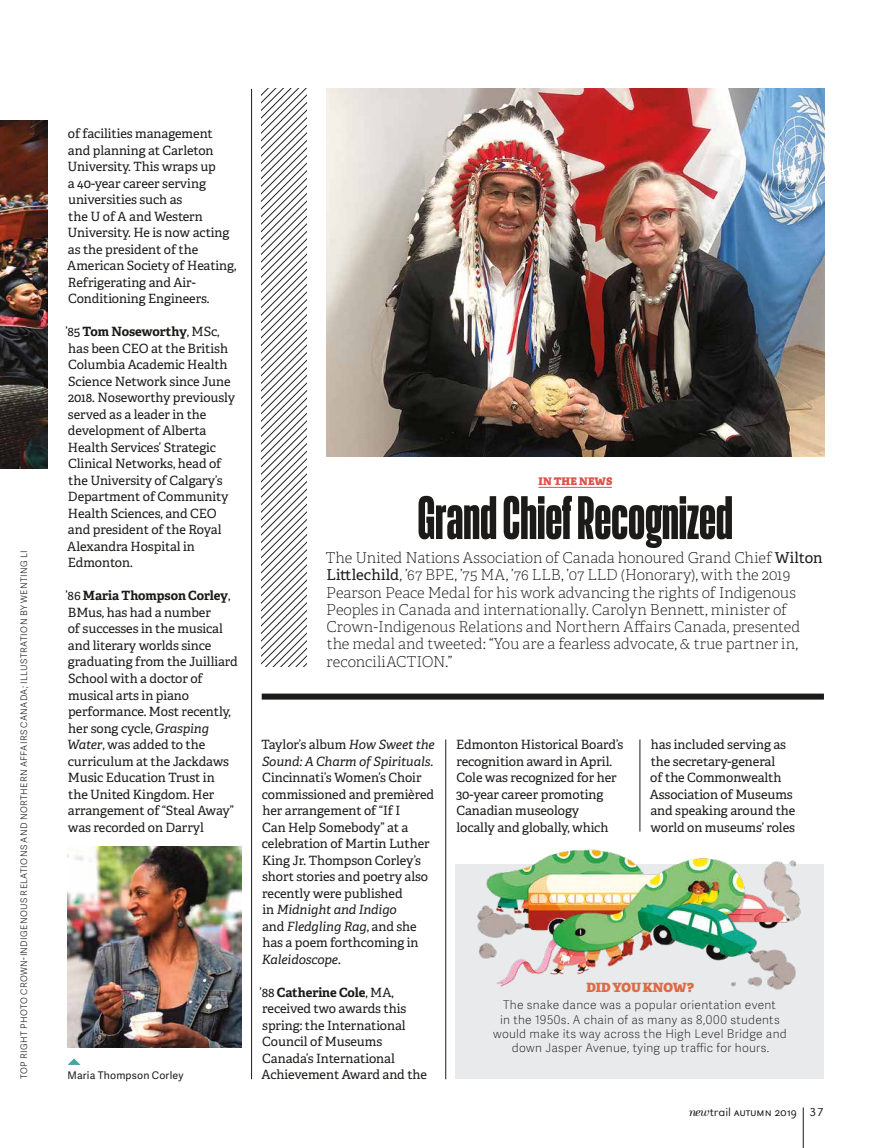
<style>
.page{position:relative;width:878px;height:1148px;background:#fff}
.page>*{position:absolute;margin:0;border:0;box-sizing:border-box;transform-origin:0 0}
.t1{font:60px "Action Cond Bold Grade 3";color:#1c1b1a}
.t2{font:100 15px/17.2px "Adelle";letter-spacing:.005em;color:#1c1b1a}
.t3{font:12.75px/16.5px "Adelle";letter-spacing:-.005em;color:#1c1b1a}
.t4{font:italic 12.75px/16.5px "Adelle";letter-spacing:-.005em;color:#1c1b1a}
.t5{font:800 12.75px "Adelle";letter-spacing:-.01em;color:#f1764d}
.t6{font:12px/14.2px "Adelle Sans Th";letter-spacing:.02em;color:#1c1b1a;text-align:center}
.t7{font:300 12px "URW Grotesk SC";color:#1c1b1a}
.t8{font:10.5px "Adelle Sans";letter-spacing:.015em;color:#1c1b1a}
.t9{font:800 10.5px "Adelle";letter-spacing:.01em;color:#d9544a}
.t10{font:9px "Adelle Sans Lt";letter-spacing:.04em;color:#1c1b1a}
.s1{font-weight:700}
.s2{font-style:italic}
.s3{font-weight:400}
.s4{font-style:normal}
.s5{font-family:"URW Antiqua";font-weight:400;font-style:italic}
.s6{font-family:"URW Grotesk Ext Wid"}
</style>
<div class="page">
<img style="left:326px;top:89px;width:498px;height:368px">
<img style="left:0;top:121px;width:47px;height:347px">
<div style="left:456px;top:864px;width:368px;height:215px;background:#e8eaeb"></div>
<hr style="left:251px;top:89px;width:1px;height:990px;background:#1c1b1a">
<hr style="left:445px;top:739px;width:1px;height:340px;background:#1c1b1a">
<hr style="left:639px;top:739px;width:1px;height:92px;background:#1c1b1a">
<svg style="left:262px;top:89px;width:44px;height:577px"></svg>
<hr style="left:538px;top:487px;width:74px;height:1px;background:#d9544a">
<div style="left:262px;top:693px;width:562px;height:6px;background:#1c1b1a"></div>
<svg style="left:68px;top:1058px;width:12px;height:6px"></svg>
<img style="left:68px;top:847px;width:173px;height:200px">
<img style="left:477px;top:827px;width:324px;height:163px">
<hr style="left:802px;top:1107px;width:1px;height:41px;background:#1c1b1a">
<p class="t10" style="left:17px;top:1079px;width:530px;rotate:-90deg">TOP RIGHT PHOTO CROWN-INDIGENOUS RELATIONS AND NORTHERN AFFAIRS CANADA; ILLUSTRATION BY WENTING LI</p>
<p class="t3" style="left:67px;top:125px;width:170px">of facilities management and planning at Carleton<br>University. This wraps up<br>a 40-year career serving universities such as<br>the U of A and Western<br>University. He is now acting as the president of the<br>American Society of Heating,<br>Refrigerating and Air-<br>Conditioning Engineers.</p>
<p class="t3" style="left:65px;top:323px;width:171px">’85 <span class="s1">Tom Noseworthy</span>, MSc, has been CEO at the British<br>Columbia Academic Health<br>Science Network since June<br>2018. Noseworthy previously served as a leader in the development of Alberta<br>Health Services’ Strategic<br>Clinical Networks, head of the University of Calgary’s<br>Department of Community<br>Health Sciences, and CEO and president of the Royal<br>Alexandra Hospital in<br>Edmonton.</p>
<p class="t3" style="left:65px;top:587px;width:174px">’86 <span class="s1">Maria Thompson Corley</span>,<br>BMus, has had a number<br>of successes in the musical and literary worlds since graduating from the Juilliard<br>School with a doctor of musical arts in piano performance. Most recently, her song cycle, <span class="s2">Grasping<br>Water</span>, was added to the curriculum at the Jackdaws<br>Music Education Trust in<br>the United Kingdom. Her arrangement of “Steal Away” was recorded on Darryl</p>
<p class="t8" style="left:68px;top:1068px;width:117px">Maria Thompson Corley</p>
<p class="t9" style="left:538px;top:473px;width:75px">IN THE NEWS</p>
<h1 class="t1" style="left:417px;top:486px;width:317px">Grand Chief Recognized</h1>
<p class="t2" style="left:326px;top:549px;width:498px">The United Nations Association of Canada honoured Grand Chief <span class="s3">Wilton Littlechild</span>, ’67 BPE, ’75 MA, ’76 LLB, ’07 LLD (Honorary), with the 2019<br>Pearson Peace Medal for his work advancing the rights of Indigenous Peoples in Canada and internationally. Carolyn Bennett, minister of Crown-Indigenous Relations and Northern Affairs Canada, presented the medal and tweeted: “You are a fearless advocate, &amp; true partner in, reconciliACTION.”</p>
<p class="t4" style="left:262px;top:736px;width:174px"><span class="s4">Taylor’s album</span> How Sweet the<br>Sound: A Charm of Spirituals.</p>
<p class="t3" style="left:262px;top:768px;width:174px">Cincinnati’s Women’s Choir commissioned and premièred her arrangement of “If I<br>Can Help Somebody” at a celebration of Martin Luther<br>King Jr. Thompson Corley’s short stories and poetry also recently were published<br>in <span class="s2">Midnight and Indigo<br></span>and <span class="s2">Fledgling Rag</span>, and she has a poem forthcoming in<br><span class="s2">Kaleidoscope</span>.</p>
<p class="t3" style="left:259px;top:983px;width:169px">’88 <span class="s1">Catherine Cole</span>, MA, received two awards this spring: the International<br>Council of Museums<br>Canada’s International<br>Achievement Award and the</p>
<p class="t3" style="left:456px;top:735px;width:169px">Edmonton Historical Board’s recognition award in April.<br>Cole was recognized for her<br>30‑year career promoting<br>Canadian museology<br>locally and globally, which</p>
<p class="t3" style="left:649px;top:735px;width:147px">has included serving as the secretary-general<br>of the Commonwealth<br>Association of Museums and speaking around the world on museums’ roles</p>
<p class="t5" style="left:586px;top:978px;width:109px">DID YOU KNOW?</p>
<p class="t6" style="left:493px;top:997px;width:295px">The snake dance was a popular orientation event<br>in the 1950s. A chain of as many as 8,000 students would make its way across the High Level Bridge and down Jasper Avenue, tying up traffic for hours.</p>
<p class="t7" style="left:688px;top:1105px;width:137px"><span class="s5">new</span><span class="s6">trail</span> autumn 2019 <span class="s6">37</span></p>
</div>
